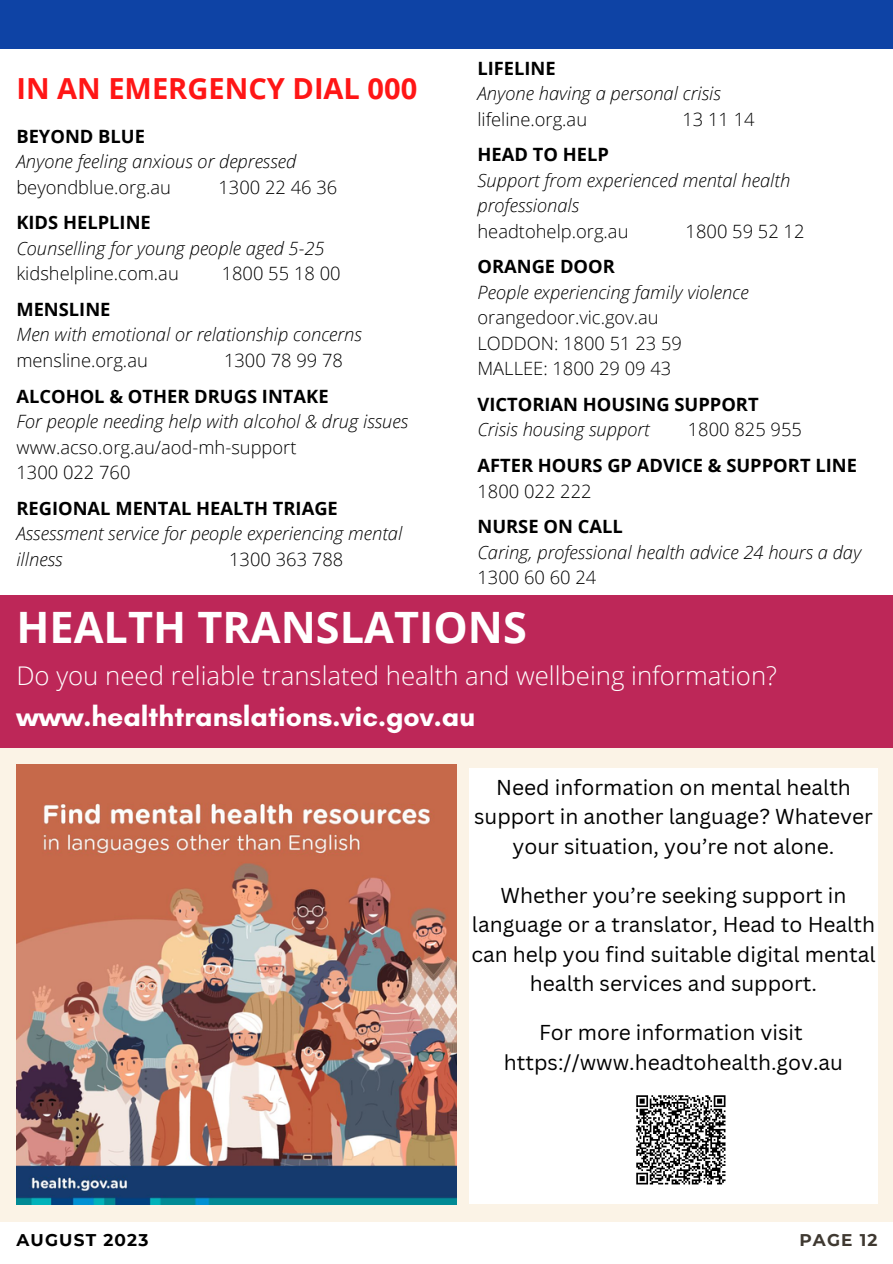
<style>
.page{position:relative;width:893px;height:1264px;background:#fff}
.page>*{position:absolute;margin:0;border:0;box-sizing:border-box;transform-origin:0 0}
.t1{font:700 43.2px "Open Sans";color:#fff}
.t2{font:700 28.95px "Open Sans";color:#ff1616}
.t3{font:700 28.5px "Glacial Indifference";color:#fff}
.t4{font:300 25.8px "Open Sans";color:#fff}
.t5{font:21px/29.2px "Canva Sans";color:#000;text-align:center}
.t6{font:italic 300 18.3px/25.5px "Open Sans";color:#000}
.t7{font:300 18.3px "Open Sans";color:#000}
.t8{font:700 18.3px "Open Sans";color:#000}
.t9{font:700 16.95px "Montserrat";letter-spacing:.07em;color:#000}
.t10{font:700 16.95px "Montserrat";letter-spacing:.07em;color:#3f3931}
</style>
<div class="page">
<div style="left:0;top:745px;width:892px;height:476px;background:#fbf3e6"></div>
<div style="left:0;top:595px;width:892px;height:153px;background:#bd2758"></div>
<div style="left:0;top:0;width:892px;height:49px;background:#0e43a5"></div>
<div style="left:469px;top:768px;width:408px;height:436px;background:#fff"></div>
<img style="left:16px;top:764px;width:440px;height:440px">
<svg style="left:636px;top:1095px;width:90px;height:90px"></svg>
<p class="t2" style="left:16px;top:68px;width:402px">IN AN EMERGENCY DIAL 000</p>
<p class="t8" style="left:16px;top:123px;width:130px">BEYOND BLUE</p>
<p class="t6" style="left:16px;top:148px;width:281px">Anyone feeling anxious or depressed</p>
<p class="t7" style="left:16px;top:174px;width:156px">beyondblue.org.au</p>
<p class="t7" style="left:218px;top:174px;width:120px">1300 22 46 36</p>
<p class="t8" style="left:16px;top:210px;width:136px">KIDS HELPLINE</p>
<p class="t6" style="left:16px;top:235px;width:309px">Counselling for young people aged 5-25</p>
<p class="t7" style="left:16px;top:261px;width:164px">kidshelpline.com.au</p>
<p class="t7" style="left:222px;top:261px;width:120px">1800 55 18 00</p>
<p class="t8" style="left:16px;top:296px;width:96px">MENSLINE</p>
<p class="t6" style="left:16px;top:321px;width:347px">Men with emotional or relationship concerns</p>
<p class="t7" style="left:16px;top:347px;width:133px">mensline.org.au</p>
<p class="t7" style="left:224px;top:347px;width:120px">1300 78 99 78</p>
<p class="t8" style="left:16px;top:383px;width:314px">ALCOHOL &amp; OTHER DRUGS INTAKE</p>
<p class="t6" style="left:16px;top:408px;width:393px">For people needing help with alcohol &amp; drug issues</p>
<p class="t7" style="left:16px;top:434px;width:281px">www.acso.org.au/aod-mh-support</p>
<p class="t7" style="left:16px;top:459px;width:116px">1300 022 760</p>
<p class="t8" style="left:16px;top:495px;width:323px">REGIONAL MENTAL HEALTH TRIAGE</p>
<p class="t6" style="left:16px;top:520px;width:387px">Assessment service for people experiencing mental illness</p>
<p class="t7" style="left:229px;top:546px;width:116px">1300 363 788</p>
<p class="t8" style="left:477px;top:55px;width:80px">LIFELINE</p>
<p class="t6" style="left:477px;top:80px;width:245px">Anyone having a personal crisis</p>
<p class="t7" style="left:477px;top:106px;width:111px">lifeline.org.au</p>
<p class="t7" style="left:682px;top:106px;width:74px">13 11 14</p>
<p class="t8" style="left:477px;top:142px;width:133px">HEAD TO HELP</p>
<p class="t6" style="left:477px;top:167px;width:314px">Support from experienced mental health</p>
<p class="t6" style="left:477px;top:192px;width:103px">professionals</p>
<p class="t7" style="left:477px;top:218px;width:152px">headtohelp.org.au</p>
<p class="t7" style="left:685px;top:218px;width:120px">1800 59 52 12</p>
<p class="t8" style="left:477px;top:254px;width:139px">ORANGE DOOR</p>
<p class="t6" style="left:477px;top:279px;width:273px">People experiencing family violence</p>
<p class="t7" style="left:477px;top:305px;width:183px">orangedoor.vic.gov.au</p>
<p class="t7" style="left:477px;top:330px;width:206px">LODDON: 1800 51 23 59</p>
<p class="t7" style="left:477px;top:356px;width:195px">MALLEE: 1800 29 09 43</p>
<p class="t8" style="left:477px;top:391px;width:283px">VICTORIAN HOUSING SUPPORT</p>
<p class="t6" style="left:477px;top:416px;width:174px">Crisis housing support</p>
<p class="t7" style="left:687px;top:417px;width:116px">1800 825 955</p>
<p class="t8" style="left:477px;top:452px;width:381px">AFTER HOURS GP ADVICE &amp; SUPPORT LINE</p>
<p class="t7" style="left:477px;top:478px;width:116px">1800 022 222</p>
<p class="t8" style="left:477px;top:513px;width:147px">NURSE ON CALL</p>
<p class="t6" style="left:477px;top:539px;width:385px">Caring, professional health advice 24 hours a day</p>
<p class="t7" style="left:477px;top:564px;width:120px">1300 60 60 24</p>
<p class="t1" style="left:16px;top:597px;width:512px">HEALTH TRANSLATIONS</p>
<p class="t4" style="left:16px;top:657px;width:762px">Do you need reliable translated health and wellbeing information?</p>
<p class="t3" style="left:16px;top:699px;width:460px">www.healthtranslations.vic.gov.au</p>
<p class="t5" style="left:474px;top:772px;width:400px">Need information on mental health support in another language? Whatever your situation, you’re not alone.</p>
<p class="t5" style="left:471px;top:880px;width:405px">Whether you’re seeking support in language or a translator, Head to Health can help you find suitable digital mental health services and support.</p>
<p class="t5" style="left:539px;top:1017px;width:265px">For more information visit</p>
<p class="t5" style="left:504px;top:1046px;width:341px">https://www.headtohealth.gov.au</p>
<p class="t9" style="left:16px;top:1229px;width:134px">AUGUST 2023</p>
<p class="t10" style="left:799px;top:1229px;width:80px">PAGE 12</p>
</div>
